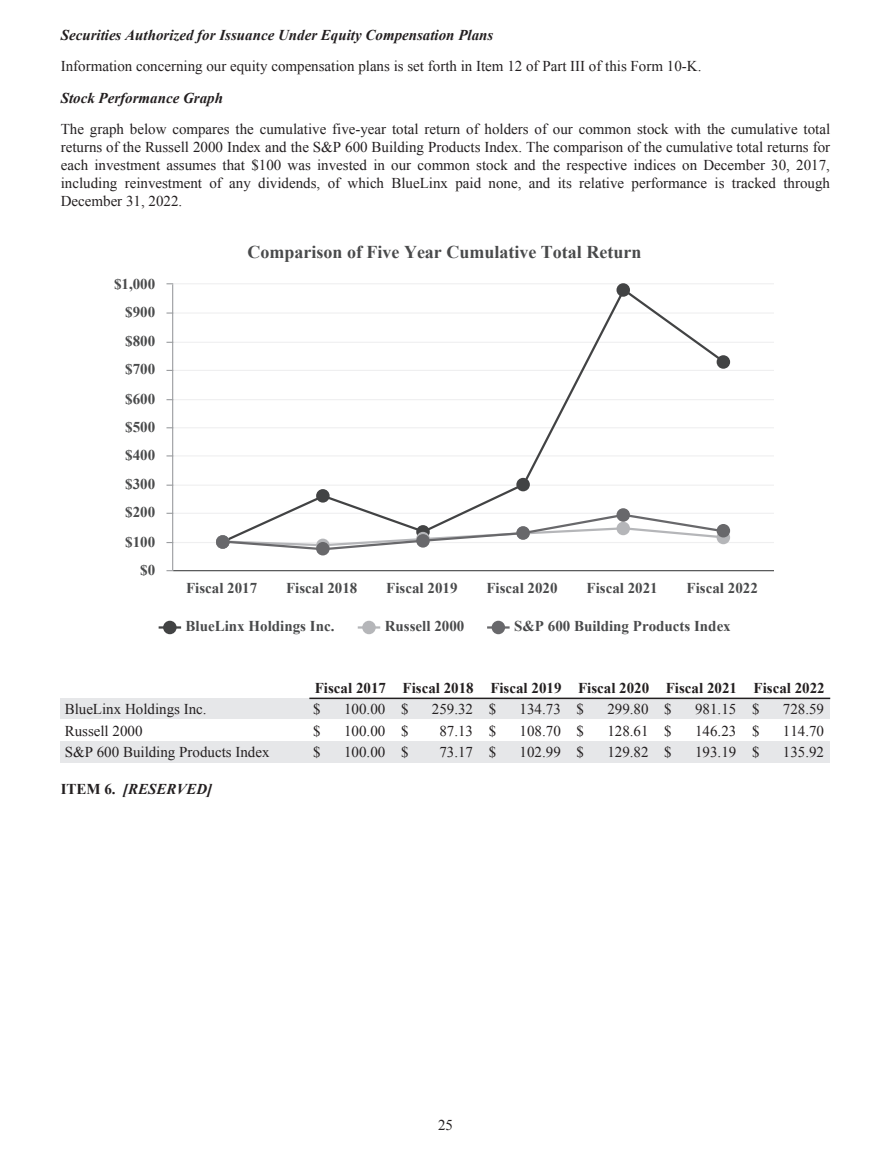
<style>
.page{position:relative;width:891px;height:1161px;background:#fff}
.page>*{position:absolute;margin:0;border:0;box-sizing:border-box;transform-origin:0 0}
.t1{font:700 18px "Times New Roman";color:#494a4b}
.t2{font:15px/18px "Times New Roman";color:#231f20;text-align:justify}
.t3{font:700 15px "Times New Roman";color:#494a4b}
.t4{font:italic 700 15px "Times New Roman";color:#231f20}
.t5{font:700 15px "Times New Roman";color:#231f20}
.s1{font-style:normal}
</style>
<div class="page">
<hr style="left:173px;top:542px;width:601px;height:1px;background:#efeff0">
<hr style="left:173px;top:513px;width:601px;height:1px;background:#efeff0">
<hr style="left:173px;top:485px;width:601px;height:1px;background:#efeff0">
<hr style="left:173px;top:455px;width:601px;height:1px;background:#efeff0">
<hr style="left:173px;top:427px;width:601px;height:1px;background:#efeff0">
<hr style="left:173px;top:399px;width:601px;height:1px;background:#efeff0">
<hr style="left:173px;top:370px;width:601px;height:1px;background:#efeff0">
<hr style="left:173px;top:342px;width:601px;height:1px;background:#efeff0">
<hr style="left:173px;top:312px;width:601px;height:2px;background:#efeff0">
<hr style="left:173px;top:283px;width:601px;height:1px;background:#efeff0">
<svg style="left:166px;top:312px;width:6px;height:2px"></svg>
<hr style="left:172px;top:284px;width:1px;height:286px;background:#9b9da0">
<hr style="left:173px;top:570px;width:601px;height:1px;background:#494a4b">
<svg style="left:283px;top:286px;width:438px;height:227px"></svg>
<div style="left:316px;top:489px;width:14px;height:14px;background:#424344;border-radius:50%"></div>
<div style="left:516px;top:478px;width:14px;height:13px;background:#424344;border-radius:50%"></div>
<div style="left:616px;top:283px;width:14px;height:14px;background:#424344;border-radius:50%"></div>
<div style="left:717px;top:355px;width:13px;height:14px;background:#424344;border-radius:50%"></div>
<div style="left:717px;top:531px;width:13px;height:13px;background:#b5b6b9;border-radius:50%"></div>
<svg style="left:228px;top:513px;width:499px;height:37px"></svg>
<div style="left:216px;top:535px;width:14px;height:14px;background:#68686b;border-radius:50%"></div>
<div style="left:316px;top:542px;width:14px;height:13px;background:#68686b;border-radius:50%"></div>
<div style="left:416px;top:534px;width:14px;height:14px;background:#68686b;border-radius:50%"></div>
<div style="left:516px;top:526px;width:14px;height:14px;background:#68686b;border-radius:50%"></div>
<div style="left:616px;top:508px;width:14px;height:14px;background:#68686b;border-radius:50%"></div>
<div style="left:717px;top:524px;width:13px;height:13px;background:#68686b;border-radius:50%"></div>
<hr style="left:159px;top:626px;width:22px;height:3px;background:#424344">
<div style="left:163px;top:621px;width:14px;height:13px;background:#424344;border-radius:50%"></div>
<hr style="left:358px;top:626px;width:22px;height:3px;background:#b5b6b9">
<div style="left:362px;top:621px;width:14px;height:13px;background:#b5b6b9;border-radius:50%"></div>
<hr style="left:487px;top:626px;width:23px;height:3px;background:#68686b">
<div style="left:492px;top:621px;width:13px;height:13px;background:#68686b;border-radius:50%"></div>
<div style="left:61px;top:698px;width:769px;height:22px;background:#e6e7e9"></div>
<div style="left:61px;top:741px;width:769px;height:21px;background:#e6e7e9"></div>
<hr style="left:309px;top:698px;width:521px;height:1px;background:#231f20">
<p class="t4" style="left:61px;top:24px;width:434px">Securities Authorized for Issuance Under Equity Compensation Plans</p>
<p class="t2" style="left:61px;top:57px;width:642px">Information concerning our equity compensation plans is set forth in Item 12 of Part III of this Form 10-K.</p>
<p class="t4" style="left:61px;top:87px;width:164px">Stock Performance Graph</p>
<p class="t2" style="left:61px;top:120px;width:771px">The graph below compares the cumulative five-year total return of holders of our common stock with the cumulative total returns of the Russell 2000 Index and the S&amp;P 600 Building Products Index. The comparison of the cumulative total returns for each investment assumes that $100 was invested in our common stock and the respective indices on December 30, 2017, including reinvestment of any dividends, of which BlueLinx paid none, and its relative performance is tracked through December 31, 2022.</p>
<p class="t1" style="left:248px;top:240px;width:395px">Comparison of Five Year Cumulative Total Return</p>
<p class="t3" style="left:114px;top:274px;width:43px">$1,000</p>
<p class="t3" style="left:125px;top:302px;width:31px">$900</p>
<p class="t3" style="left:125px;top:331px;width:31px">$800</p>
<p class="t3" style="left:125px;top:359px;width:31px">$700</p>
<p class="t3" style="left:125px;top:388px;width:31px">$600</p>
<p class="t3" style="left:125px;top:416px;width:31px">$500</p>
<p class="t3" style="left:125px;top:445px;width:31px">$400</p>
<p class="t3" style="left:125px;top:474px;width:31px">$300</p>
<p class="t3" style="left:125px;top:502px;width:31px">$200</p>
<p class="t3" style="left:125px;top:531px;width:31px">$100</p>
<p class="t3" style="left:140px;top:559px;width:16px">$0</p>
<p class="t3" style="left:186px;top:577px;width:73px">Fiscal 2017</p>
<p class="t3" style="left:286px;top:577px;width:73px">Fiscal 2018</p>
<p class="t3" style="left:386px;top:577px;width:73px">Fiscal 2019</p>
<p class="t3" style="left:486px;top:577px;width:73px">Fiscal 2020</p>
<p class="t3" style="left:587px;top:577px;width:73px">Fiscal 2021</p>
<p class="t3" style="left:687px;top:577px;width:73px">Fiscal 2022</p>
<p class="t3" style="left:186px;top:616px;width:150px">BlueLinx Holdings Inc.</p>
<p class="t3" style="left:385px;top:616px;width:81px">Russell 2000</p>
<p class="t3" style="left:514px;top:616px;width:218px">S&amp;P 600 Building Products Index</p>
<p class="t5" style="left:315px;top:678px;width:511px">Fiscal 2017 Fiscal 2018 Fiscal 2019 Fiscal 2020 Fiscal 2021 Fiscal 2022</p>
<p class="t2" style="left:65px;top:700px;width:143px">BlueLinx Holdings Inc.</p>
<p class="t2" style="left:313px;top:700px;width:9px">$</p>
<p class="t2" style="left:344px;top:700px;width:66px">100.00 $</p>
<p class="t2" style="left:432px;top:700px;width:66px">259.32 $</p>
<p class="t2" style="left:520px;top:700px;width:66px">134.73 $</p>
<p class="t2" style="left:607px;top:700px;width:66px">299.80 $</p>
<p class="t2" style="left:695px;top:700px;width:66px">981.15 $</p>
<p class="t2" style="left:783px;top:700px;width:43px">728.59</p>
<p class="t2" style="left:65px;top:721px;width:79px">Russell 2000</p>
<p class="t2" style="left:313px;top:721px;width:9px">$</p>
<p class="t2" style="left:344px;top:721px;width:66px">100.00 $</p>
<p class="t2" style="left:439px;top:721px;width:58px">87.13 $</p>
<p class="t2" style="left:520px;top:721px;width:66px">108.70 $</p>
<p class="t2" style="left:607px;top:721px;width:66px">128.61 $</p>
<p class="t2" style="left:695px;top:721px;width:66px">146.23 $</p>
<p class="t2" style="left:783px;top:721px;width:43px">114.70</p>
<p class="t2" style="left:65px;top:743px;width:206px">S&amp;P 600 Building Products Index</p>
<p class="t2" style="left:313px;top:743px;width:9px">$</p>
<p class="t2" style="left:344px;top:743px;width:66px">100.00 $</p>
<p class="t2" style="left:439px;top:743px;width:58px">73.17 $</p>
<p class="t2" style="left:520px;top:743px;width:66px">102.99 $</p>
<p class="t2" style="left:607px;top:743px;width:66px">129.82 $</p>
<p class="t2" style="left:695px;top:743px;width:66px">193.19 $</p>
<p class="t2" style="left:783px;top:743px;width:43px">135.92</p>
<p class="t4" style="left:61px;top:778px;width:153px"><span class="s1">ITEM 6.</span> [RESERVED]</p>
<p class="t2" style="left:438px;top:1116px;width:16px">25</p>
</div>
